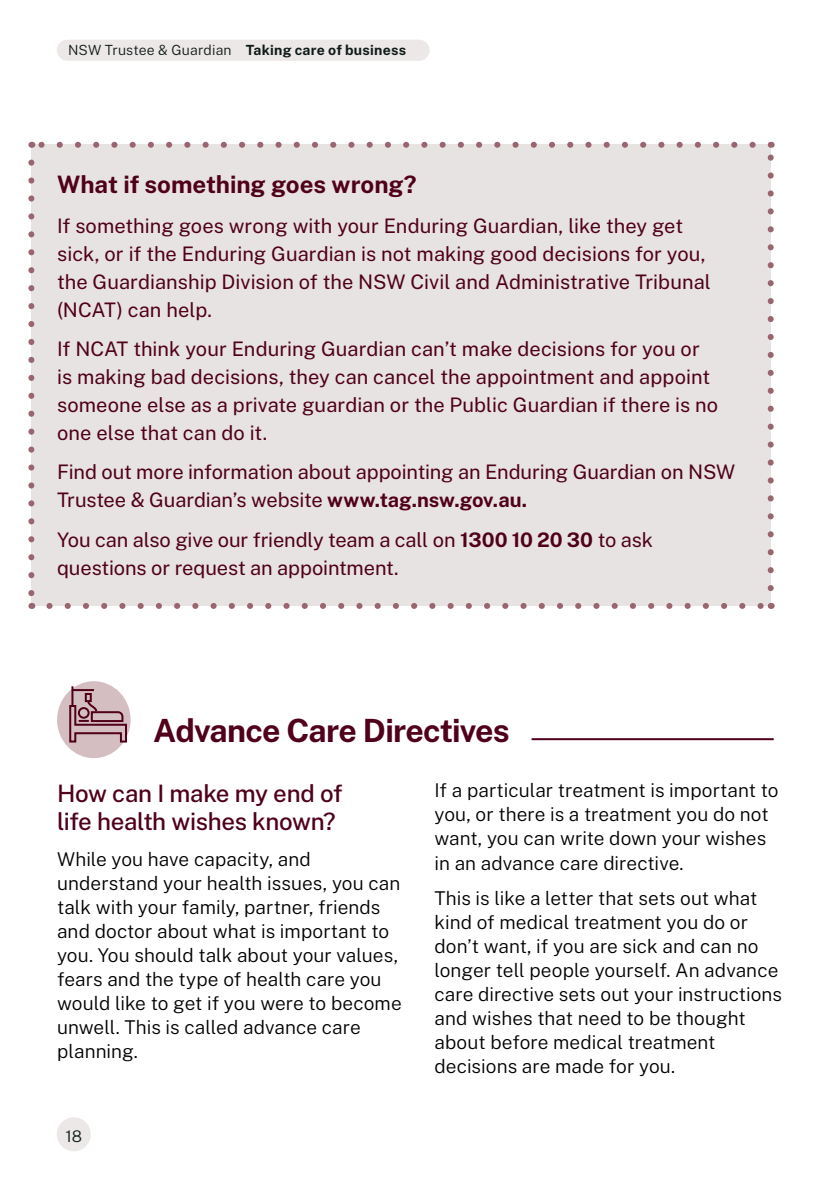
<style>
.page{position:relative;width:840px;height:1191px;background:#fff}
.page>*{position:absolute;margin:0;border:0;box-sizing:border-box;transform-origin:0 0}
._03_Heading_16pt_Bol{font:700 32px "Public Sans";letter-spacing:-.025em;color:#50001a}
._08_Body_Bullet{font:500 24px/28px "Public Sans";letter-spacing:-.015em;color:#50001a}
._08_Body_Bullet-2{font:700 24px "Public Sans";color:#50001a}
._08_Body_Bullet-3{font:20px/28px "Public Sans";color:#50001a}
._08_Body_Bullet-4{font:300 19px/24px "Public Sans";letter-spacing:.005em;color:#000}
.t1{font:300 16px "Public Sans";color:#0f1a18}
.t2{font:700 14px "Public Sans";letter-spacing:.02em;color:#0f1a18}
.s1{font-weight:300}
.s2{font-weight:700}
</style>
<div class="page">
<div style="left:31px;top:145px;width:739px;height:461px;background:#e7e3e2"></div>
<svg style="left:28px;top:162px;width:6px;height:435px"></svg>
<svg style="left:49px;top:603px;width:712px;height:6px"></svg>
<svg style="left:767px;top:154px;width:6px;height:434px"></svg>
<svg style="left:40px;top:142px;width:712px;height:6px"></svg>
<div style="left:57px;top:681px;width:73px;height:77px;background:#d5bec1;border-radius:50%"></div>
<svg style="left:68px;top:686px;width:60px;height:57px"></svg>
<hr style="left:531px;top:738px;width:242px;height:2px;background:#50001a">
<div style="left:67px;top:40px;width:352px;height:21px;background:#e7e3e2"></div>
<div style="left:57px;top:1117px;width:34px;height:34px;background:#e7e3e2;border-radius:50%"></div>
<p class="t2" style="left:68px;top:40px;width:339px"><span class="s1">NSW Trustee &amp; Guardian</span> Taking care of business</p>
<p class="_08_Body_Bullet-2" style="left:57px;top:166px;width:361px">What if something goes wrong?</p>
<p class="_08_Body_Bullet-3" style="left:57px;top:210px;width:655px">If something goes wrong with your Enduring Guardian, like they get sick, or if the Enduring Guardian is not making good decisions for you, the Guardianship Division of the NSW Civil and Administrative Tribunal (NCAT) can help.</p>
<p class="_08_Body_Bullet-3" style="left:57px;top:333px;width:662px">If NCAT think your Enduring Guardian can’t make decisions for you or is making bad decisions, they can cancel the appointment and appoint someone else as a private guardian or the Public Guardian if there is no one else that can do it.</p>
<p class="_08_Body_Bullet-3" style="left:57px;top:457px;width:679px">Find out more information about appointing an Enduring Guardian on NSW<br>Trustee &amp; Guardian’s website <span class="s2">www.tag.nsw.gov.au.</span></p>
<p class="_08_Body_Bullet-3" style="left:57px;top:524px;width:597px">You can also give our friendly team a call on <span class="s2">1300 10 20 30</span> to ask questions or request an appointment.</p>
<p class="_03_Heading_16pt_Bol" style="left:153px;top:706px;width:358px">Advance Care Directives</p>
<p class="_08_Body_Bullet" style="left:57px;top:778px;width:287px">How can I make my end of life health wishes known?</p>
<p class="_08_Body_Bullet-4" style="left:57px;top:845px;width:346px">While you have capacity, and understand your health issues, you can talk with your family, partner, friends and doctor about what is important to you. You should talk about your values, fears and the type of health care you would like to get if you were to become unwell. This is called advance care planning.</p>
<p class="t1" style="left:65px;top:1124px;width:18px">18</p>
<p class="_08_Body_Bullet-4" style="left:434px;top:777px;width:345px">If a particular treatment is important to you, or there is a treatment you do not want, you can write down your wishes in an advance care directive.</p>
<p class="_08_Body_Bullet-4" style="left:434px;top:884px;width:349px">This is like a letter that sets out what kind of medical treatment you do or don’t want, if you are sick and can no longer tell people yourself. An advance care directive sets out your instructions and wishes that need to be thought about before medical treatment decisions are made for you.</p>
</div>
